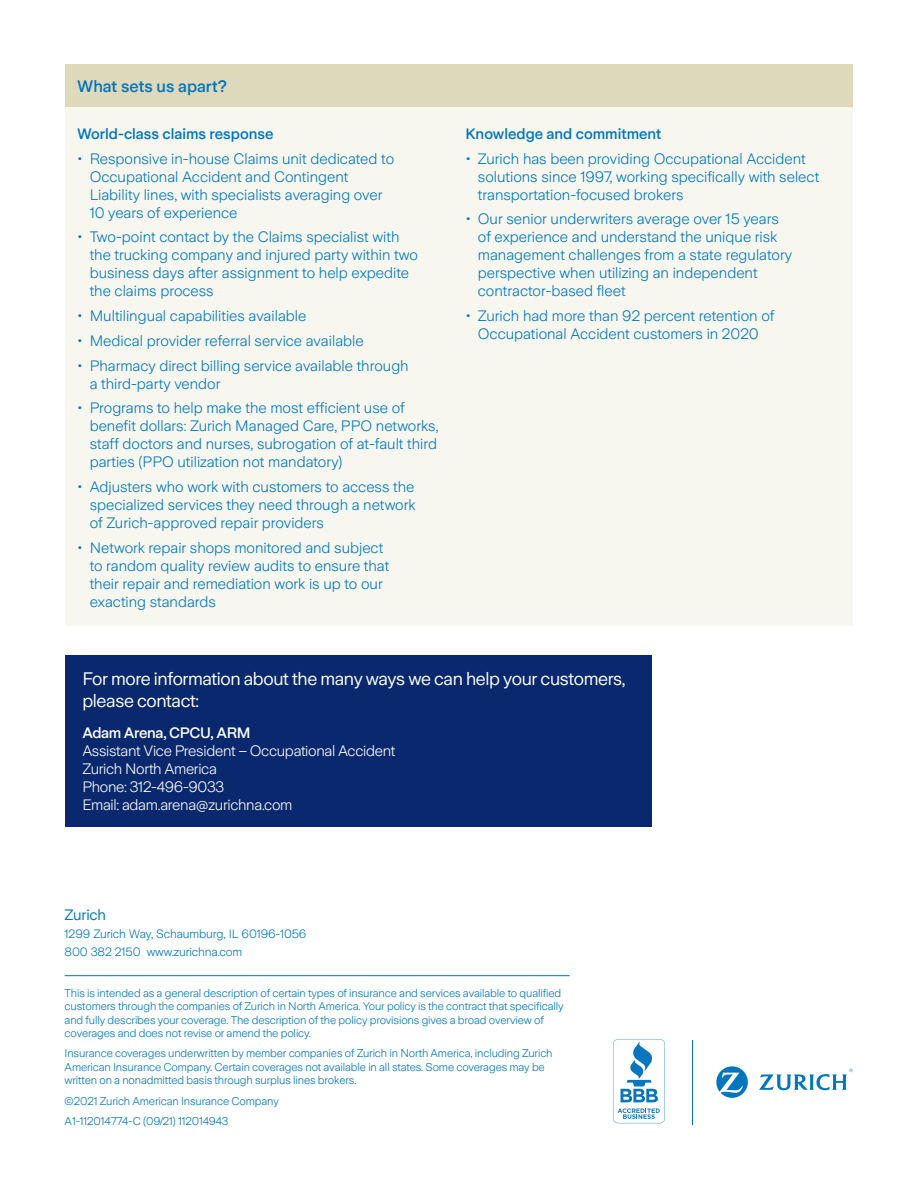
<style>
.page{position:relative;width:918px;height:1188px;background:#fff}
.page>*{position:absolute;margin:0;border:0;box-sizing:border-box;transform-origin:0 0}
.Doc_reference_legal{font:18px/21.6px "Zurich Sans";letter-spacing:-.02em;color:#fff}
.Body_Copy__2{font:500 16.5px "Zurich Sans";color:#0076be}
.Body_Copy__2-2{font:300 15px/18px "Zurich Sans";color:#0076be}
.Doc_reference_legal-2{font:300 15px "Zurich Sans";letter-spacing:-.02em;color:#fff}
.Body_Copy__2-3{font:500 15px "Zurich Sans";color:#0076be}
.Doc_reference_legal-3{font:500 15px "Zurich Sans";letter-spacing:-.02em;color:#fff}
.Confetti_Light{font:15px "Zurich Sans";letter-spacing:-.01em;color:#0076be}
.Confetti_Light-2{font:300 12px/18px "Zurich Sans";letter-spacing:-.01em;color:#0076be}
.Doc_reference_legal-4{font:300 11.25px/13.5px "Zurich Sans";letter-spacing:-.01em;color:#0076be}
.t1{font:700 3.3px "Gotham";color:#0876bc}
</style>
<div class="page">
<div style="left:65px;top:656px;width:587px;height:171px;background:#09286d"></div>
<div style="left:65px;top:64px;width:788px;height:43px;background:#dfd9bb"></div>
<div style="left:65px;top:107px;width:788px;height:519px;background:#f7f7f0"></div>
<hr style="left:65px;top:975px;width:505px;height:1px;background:#0076be">
<svg style="left:613px;top:1039px;width:52px;height:84px"></svg>
<hr style="left:692px;top:1040px;width:1px;height:85px;background:#0876bc">
<svg style="left:716px;top:1066px;width:32px;height:32px"></svg>
<svg style="left:759px;top:1069px;width:94px;height:21px"></svg>
<p class="Body_Copy__2" style="left:77px;top:78px;width:152px">What sets us apart?</p>
<p class="Body_Copy__2-3" style="left:77px;top:126px;width:198px">World-class claims response</p>
<p class="Body_Copy__2-2" style="left:90px;top:150px;width:306px;text-indent:-13px">• Responsive in-house Claims unit dedicated to Occupational Accident and Contingent Liability lines, with specialists averaging over 10 years of experience</p>
<p class="Body_Copy__2-2" style="left:90px;top:228px;width:330px;text-indent:-13px">• Two-point contact by the Claims specialist with the trucking company and injured party within two business days after assignment to help expedite the claims process</p>
<p class="Body_Copy__2-2" style="left:77px;top:307px;width:231px">• Multilingual capabilities available</p>
<p class="Body_Copy__2-2" style="left:77px;top:332px;width:288px">• Medical provider referral service available</p>
<p class="Body_Copy__2-2" style="left:90px;top:357px;width:321px;text-indent:-13px">• Pharmacy direct billing service available through a third-party vendor</p>
<p class="Body_Copy__2-2" style="left:90px;top:399px;width:350px;text-indent:-13px">• Programs to help make the most efficient use of benefit dollars: Zurich Managed Care, PPO networks, staff doctors and nurses, subrogation of at-fault third parties (PPO utilization not mandatory)</p>
<p class="Body_Copy__2-2" style="left:90px;top:478px;width:327px;text-align:justify;text-indent:-13px">• Adjusters who work with customers to access the specialized services they need through a network of Zurich-approved repair providers</p>
<p class="Body_Copy__2-2" style="left:90px;top:539px;width:301px;text-indent:-13px">• Network repair shops monitored and subject to random quality review audits to ensure that their repair and remediation work is up to our exacting standards</p>
<p class="Body_Copy__2-3" style="left:465px;top:126px;width:197px">Knowledge and commitment</p>
<p class="Body_Copy__2-2" style="left:478px;top:150px;width:343px;text-indent:-13px">• Zurich has been providing Occupational Accident solutions since 1997, working specifically with select transportation-focused brokers</p>
<p class="Body_Copy__2-2" style="left:478px;top:210px;width:316px;text-indent:-13px">• Our senior underwriters average over 15 years of experience and understand the unique risk management challenges from a state regulatory perspective when utilizing an independent contractor-based fleet</p>
<p class="Body_Copy__2-2" style="left:465px;top:307px;width:311px;text-align:center">• Zurich had more than 92 percent retention of<br>Occupational Accident customers in 2020</p>
<p class="Doc_reference_legal" style="left:82px;top:669px;width:545px">For more information about the many ways we can help your customers, please contact:</p>
<p class="Doc_reference_legal-3" style="left:82px;top:724px;width:170px">Adam Arena, CPCU, ARM</p>
<p class="Doc_reference_legal-2" style="left:82px;top:742px;width:315px">Assistant Vice President – Occupational Accident</p>
<p class="Doc_reference_legal-2" style="left:82px;top:760px;width:136px">Zurich North America</p>
<p class="Doc_reference_legal-2" style="left:82px;top:778px;width:144px">Phone: 312-496-9033</p>
<p class="Doc_reference_legal-2" style="left:82px;top:796px;width:212px">Email: adam.arena@zurichna.com</p>
<p class="Confetti_Light" style="left:65px;top:906px;width:43px">Zurich</p>
<p class="Confetti_Light-2" style="left:65px;top:925px;width:243px">1299 Zurich Way, Schaumburg, IL 60196-1056<br>800 382 2150 www.zurichna.com</p>
<p class="Doc_reference_legal-4" style="left:65px;top:986px;width:501px">This is intended as a general description of certain types of insurance and services available to qualified customers through the companies of Zurich in North America. Your policy is the contract that specifically and fully describes your coverage. The description of the policy provisions gives a broad overview of coverages and does not revise or amend the policy.</p>
<p class="Doc_reference_legal-4" style="left:65px;top:1047px;width:489px">Insurance coverages underwritten by member companies of Zurich in North America, including Zurich<br>American Insurance Company. Certain coverages not available in all states. Some coverages may be written on a nonadmitted basis through surplus lines brokers.</p>
<p class="Doc_reference_legal-4" style="left:65px;top:1094px;width:216px">©2021 Zurich American Insurance Company</p>
<p class="Doc_reference_legal-4" style="left:65px;top:1114px;width:165px">A1-112014774-C (09/21) 112014943</p>
<p class="t1" style="left:658px;top:1099px;width:3px">®</p>
</div>
